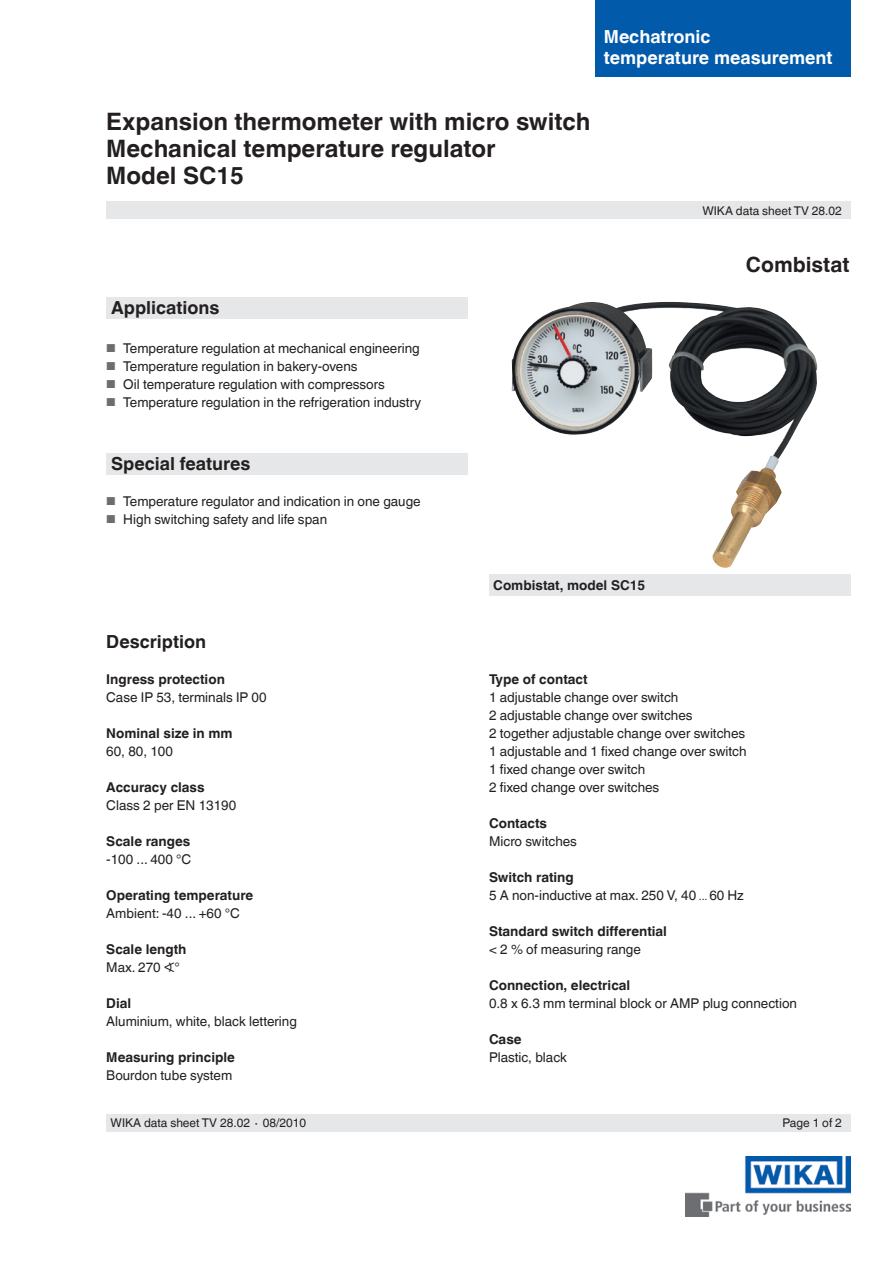
<style>
.page{position:relative;width:893px;height:1263px;background:#fff}
.page>*{position:absolute;margin:0;border:0;box-sizing:border-box;transform-origin:0 0}
.t1{font:700 24px/27px "Helvetica World";color:#231f20}
.t2{font:700 21px "Helvetica World";color:#231f20}
.t3{font:700 18px "Helvetica World";color:#231f20}
.t4{font:700 18px/21px "Helvetica World";color:#fff}
.t5{font:13.5px/18px "Helvetica World";color:#231f20}
.t6{font:700 13.5px "Helvetica World";color:#231f20}
.t7{font:12px "Helvetica World";color:#231f20}
.s1{font-size:11.55px;color:#6c6d70}
.s2{font-weight:700}
.s3{font-size:10.5px}
</style>
<div class="page">
<div style="left:106px;top:298px;width:362px;height:21px;background:#e6e7e9"></div>
<img style="left:685px;top:1157px;width:165px;height:59px">
<div style="left:106px;top:202px;width:744px;height:17px;background:#e6e7e9"></div>
<div style="left:106px;top:1114px;width:744px;height:17px;background:#e6e7e9"></div>
<div style="left:595px;top:0;width:255px;height:77px;background:#015aaa"></div>
<div style="left:106px;top:453px;width:362px;height:21px;background:#e6e7e9"></div>
<img style="left:512px;top:302px;width:306px;height:266px">
<div style="left:489px;top:574px;width:361px;height:21px;background:#e6e7e9"></div>
<h3 class="t4" style="left:604px;top:26px;width:230px">Mechatronic<br>temperature measurement</h3>
<h1 class="t1" style="left:106px;top:108px;width:486px">Expansion thermometer with micro switch<br>Mechanical temperature regulator<br>Model SC15</h1>
<h3 class="t3" style="left:111px;top:297px;width:110px">Applications</h3>
<p class="t5" style="left:106px;top:339px;width:315px"><span class="s1">■</span> Temperature regulation at mechanical engineering</p>
<p class="t5" style="left:106px;top:357px;width:253px"><span class="s1">■</span> Temperature regulation in bakery-ovens</p>
<p class="t5" style="left:106px;top:375px;width:280px"><span class="s1">■</span> Oil temperature regulation with compressors</p>
<p class="t5" style="left:106px;top:393px;width:316px"><span class="s1">■</span> Temperature regulation in the refrigeration industry</p>
<p class="t7" style="left:702px;top:204px;width:141px">WIKA data sheet TV 28.02</p>
<h2 class="t2" style="left:746px;top:253px;width:105px">Combistat</h2>
<h3 class="t3" style="left:111px;top:453px;width:141px">Special features</h3>
<p class="t5" style="left:106px;top:492px;width:316px"><span class="s1">■</span> Temperature regulator and indication in one gauge</p>
<p class="t5" style="left:106px;top:510px;width:222px"><span class="s1">■</span> High switching safety and life span</p>
<h3 class="t3" style="left:106px;top:631px;width:101px">Description</h3>
<p class="t6" style="left:106px;top:671px;width:120px">Ingress protection</p>
<p class="t5" style="left:106px;top:688px;width:162px">Case IP 53, terminals IP 00</p>
<p class="t6" style="left:106px;top:725px;width:128px">Nominal size in mm</p>
<p class="t5" style="left:106px;top:742px;width:68px">60, 80, 100</p>
<p class="t6" style="left:106px;top:779px;width:100px">Accuracy class</p>
<p class="t5" style="left:106px;top:796px;width:132px">Class 2 per EN 13190</p>
<p class="t6" style="left:106px;top:833px;width:86px">Scale ranges</p>
<p class="t5" style="left:106px;top:850px;width:87px">-100 ... 400 °C</p>
<p class="t6" style="left:106px;top:887px;width:149px">Operating temperature</p>
<p class="t5" style="left:106px;top:904px;width:135px">Ambient: -40 ... +60 °C</p>
<p class="t6" style="left:106px;top:941px;width:82px">Scale length</p>
<p class="t5" style="left:106px;top:958px;width:75px">Max. 270 ∢°</p>
<p class="t6" style="left:106px;top:995px;width:26px">Dial</p>
<p class="t5" style="left:106px;top:1012px;width:192px">Aluminium, white, black lettering</p>
<p class="t6" style="left:106px;top:1049px;width:130px">Measuring principle</p>
<p class="t5" style="left:106px;top:1066px;width:128px">Bourdon tube system</p>
<p class="t6" style="left:493px;top:577px;width:154px">Combistat, model SC15</p>
<p class="t6" style="left:489px;top:671px;width:100px">Type of contact</p>
<p class="t5" style="left:489px;top:688px;width:259px">1 adjustable change over switch<br>2 adjustable change over switches<br>2 together adjustable change over switches 1 adjustable and 1 fixed change over switch 1 fixed change over switch<br>2 fixed change over switches</p>
<p class="t6" style="left:489px;top:815px;width:60px">Contacts</p>
<p class="t5" style="left:489px;top:832px;width:90px">Micro switches</p>
<p class="t5" style="left:489px;top:868px;width:256px"><span class="s2">Switch rating<br></span>5 A non-inductive at max. 250 V, 40 <span class="s3">...</span> 60 Hz</p>
<p class="t6" style="left:489px;top:923px;width:180px">Standard switch differential</p>
<p class="t5" style="left:489px;top:940px;width:153px">&lt; 2 % of measuring range</p>
<p class="t6" style="left:489px;top:977px;width:143px">Connection, electrical</p>
<p class="t5" style="left:489px;top:994px;width:309px">0.8 x 6.3 mm terminal block or AMP plug connection</p>
<p class="t6" style="left:489px;top:1031px;width:34px">Case</p>
<p class="t5" style="left:489px;top:1048px;width:80px">Plastic, black</p>
<p class="t7" style="left:111px;top:1116px;width:197px">WIKA data sheet TV 28.02 ∙ 08/2010</p>
<p class="t7" style="left:782px;top:1116px;width:61px">Page 1 of 2</p>
</div>
